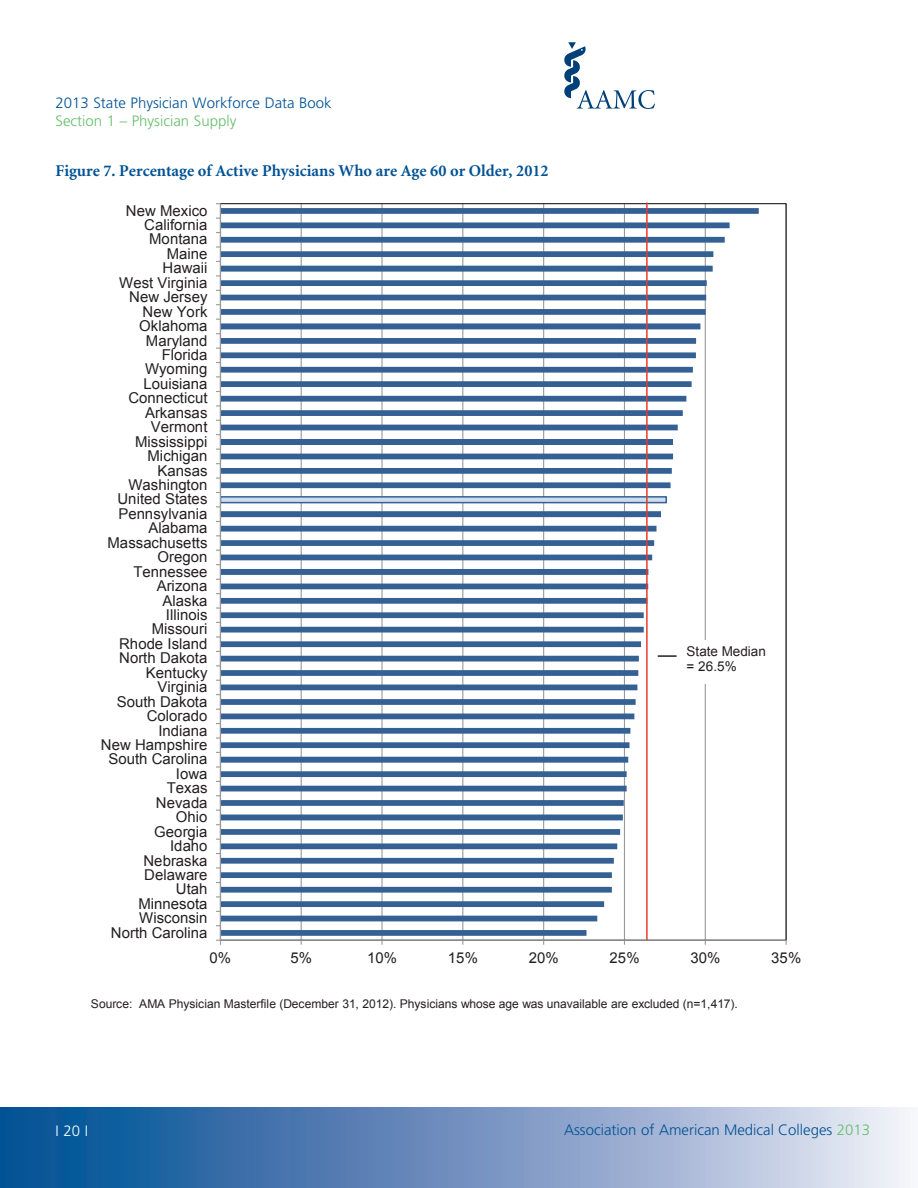
<style>
.page{position:relative;width:918px;height:1188px;background:#fff}
.page>*{position:absolute;margin:0;border:0;box-sizing:border-box;transform-origin:0 0}
.Headers{font:700 16.5px "Minion";color:#005294}
.t1{font:15px "Arial";color:#231f20}
.t2{font:300 15px "Frutiger";color:#005294}
.t3{font:300 15px "Frutiger";color:#65be6b}
.t4{font:300 15px "Frutiger";color:#fff}
.t5{font:13.5px/15.6px "Arial";letter-spacing:.005em;color:#231f20}
.t6{font:12px "Arial";letter-spacing:-.005em;color:#231f20}
.s1{color:#65be6b}
</style>
<div class="page">
<div style="left:0;top:1107px;width:918px;height:81px;background:linear-gradient(to right,#00458f,#eee7f5)"></div>
<svg style="left:564px;top:42px;width:91px;height:67px"></svg>
<hr style="left:301px;top:204px;width:1px;height:736px;background:#989a9d">
<hr style="left:381px;top:204px;width:2px;height:736px;background:#989a9d">
<hr style="left:462px;top:204px;width:1px;height:736px;background:#989a9d">
<hr style="left:543px;top:204px;width:1px;height:736px;background:#989a9d">
<hr style="left:624px;top:204px;width:1px;height:736px;background:#989a9d">
<hr style="left:705px;top:204px;width:1px;height:736px;background:#989a9d">
<svg style="left:221px;top:208px;width:538px;height:728px"></svg>
<hr style="left:220px;top:940px;width:566px;height:1px;background:#989a9d">
<hr style="left:220px;top:204px;width:1px;height:736px;background:#989a9d">
<div style="left:683px;top:640px;width:88px;height:44px;background:#fff"></div>
<svg style="left:658px;top:655px;width:19px;height:2px"></svg>
<hr style="left:646px;top:202px;width:2px;height:738px;background:#e63c2f">
<p class="t2" style="left:56px;top:94px;width:278px">2013 State Physician Workforce Data Book</p>
<p class="t3" style="left:56px;top:112px;width:182px">Section 1 – Physician Supply</p>
<p class="Headers" style="left:56px;top:162px;width:495px">Figure 7. Percentage of Active Physicians Who are Age 60 or Older, 2012</p>
<p class="t1" style="left:126px;top:200px;width:83px">New Mexico</p>
<p class="t1" style="left:144px;top:215px;width:65px">California</p>
<p class="t1" style="left:149px;top:229px;width:60px">Montana</p>
<p class="t1" style="left:167px;top:244px;width:42px">Maine</p>
<p class="t1" style="left:163px;top:258px;width:47px">Hawaii</p>
<p class="t1" style="left:119px;top:273px;width:90px">West Virginia</p>
<p class="t1" style="left:129px;top:287px;width:80px">New Jersey</p>
<p class="t1" style="left:143px;top:302px;width:67px">New York</p>
<p class="t1" style="left:139px;top:316px;width:70px">Oklahoma</p>
<p class="t1" style="left:146px;top:330px;width:63px">Maryland</p>
<p class="t1" style="left:162px;top:345px;width:47px">Florida</p>
<p class="t1" style="left:145px;top:359px;width:64px">Wyoming</p>
<p class="t1" style="left:143px;top:374px;width:66px">Louisiana</p>
<p class="t1" style="left:128px;top:388px;width:81px">Connecticut</p>
<p class="t1" style="left:145px;top:403px;width:64px">Arkansas</p>
<p class="t1" style="left:151px;top:417px;width:58px">Vermont</p>
<p class="t1" style="left:135px;top:432px;width:74px">Mississippi</p>
<p class="t1" style="left:148px;top:446px;width:61px">Michigan</p>
<p class="t1" style="left:158px;top:460px;width:51px">Kansas</p>
<p class="t1" style="left:128px;top:475px;width:81px">Washington</p>
<p class="t1" style="left:118px;top:489px;width:92px">United States</p>
<p class="t1" style="left:118px;top:504px;width:91px">Pennsylvania</p>
<p class="t1" style="left:148px;top:518px;width:61px">Alabama</p>
<p class="t1" style="left:108px;top:533px;width:101px">Massachusetts</p>
<p class="t1" style="left:158px;top:547px;width:52px">Oregon</p>
<p class="t1" style="left:133px;top:562px;width:76px">Tennessee</p>
<p class="t1" style="left:157px;top:576px;width:52px">Arizona</p>
<p class="t1" style="left:163px;top:590px;width:46px">Alaska</p>
<p class="t1" style="left:166px;top:605px;width:43px">Illinois</p>
<p class="t1" style="left:152px;top:619px;width:57px">Missouri</p>
<p class="t1" style="left:119px;top:634px;width:90px">Rhode Island</p>
<p class="t1" style="left:119px;top:648px;width:90px">North Dakota</p>
<p class="t1" style="left:146px;top:663px;width:63px">Kentucky</p>
<p class="t1" style="left:158px;top:677px;width:52px">Virginia</p>
<p class="t1" style="left:117px;top:692px;width:92px">South Dakota</p>
<p class="t1" style="left:147px;top:706px;width:62px">Colorado</p>
<p class="t1" style="left:158px;top:720px;width:51px">Indiana</p>
<p class="t1" style="left:101px;top:735px;width:108px">New Hampshire</p>
<p class="t1" style="left:108px;top:749px;width:101px">South Carolina</p>
<p class="t1" style="left:176px;top:764px;width:33px">Iowa</p>
<p class="t1" style="left:167px;top:778px;width:42px">Texas</p>
<p class="t1" style="left:156px;top:793px;width:53px">Nevada</p>
<p class="t1" style="left:176px;top:807px;width:33px">Ohio</p>
<p class="t1" style="left:154px;top:822px;width:55px">Georgia</p>
<p class="t1" style="left:170px;top:836px;width:39px">Idaho</p>
<p class="t1" style="left:143px;top:850px;width:66px">Nebraska</p>
<p class="t1" style="left:144px;top:865px;width:65px">Delaware</p>
<p class="t1" style="left:176px;top:879px;width:33px">Utah</p>
<p class="t1" style="left:138px;top:894px;width:71px">Minnesota</p>
<p class="t1" style="left:139px;top:908px;width:70px">Wisconsin</p>
<p class="t1" style="left:111px;top:923px;width:98px">North Carolina</p>
<p class="t5" style="left:687px;top:643px;width:81px">State Median = 26.5%</p>
<p class="t1" style="left:210px;top:948px;width:23px">0%</p>
<p class="t1" style="left:291px;top:948px;width:23px">5%</p>
<p class="t1" style="left:367px;top:948px;width:31px">10%</p>
<p class="t1" style="left:448px;top:948px;width:31px">15%</p>
<p class="t1" style="left:529px;top:948px;width:31px">20%</p>
<p class="t1" style="left:610px;top:948px;width:31px">25%</p>
<p class="t1" style="left:690px;top:948px;width:31px">30%</p>
<p class="t1" style="left:771px;top:948px;width:31px">35%</p>
<p class="t6" style="left:91px;top:996px;width:649px">Source: AMA Physician Masterfile (December 31, 2012). Physicians whose age was unavailable are excluded (n=1,417).</p>
<p class="t4" style="left:56px;top:1122px;width:34px">I 20 I</p>
<p class="t2" style="left:564px;top:1121px;width:308px">Association of American Medical Colleges <span class="s1">2013</span></p>
</div>
